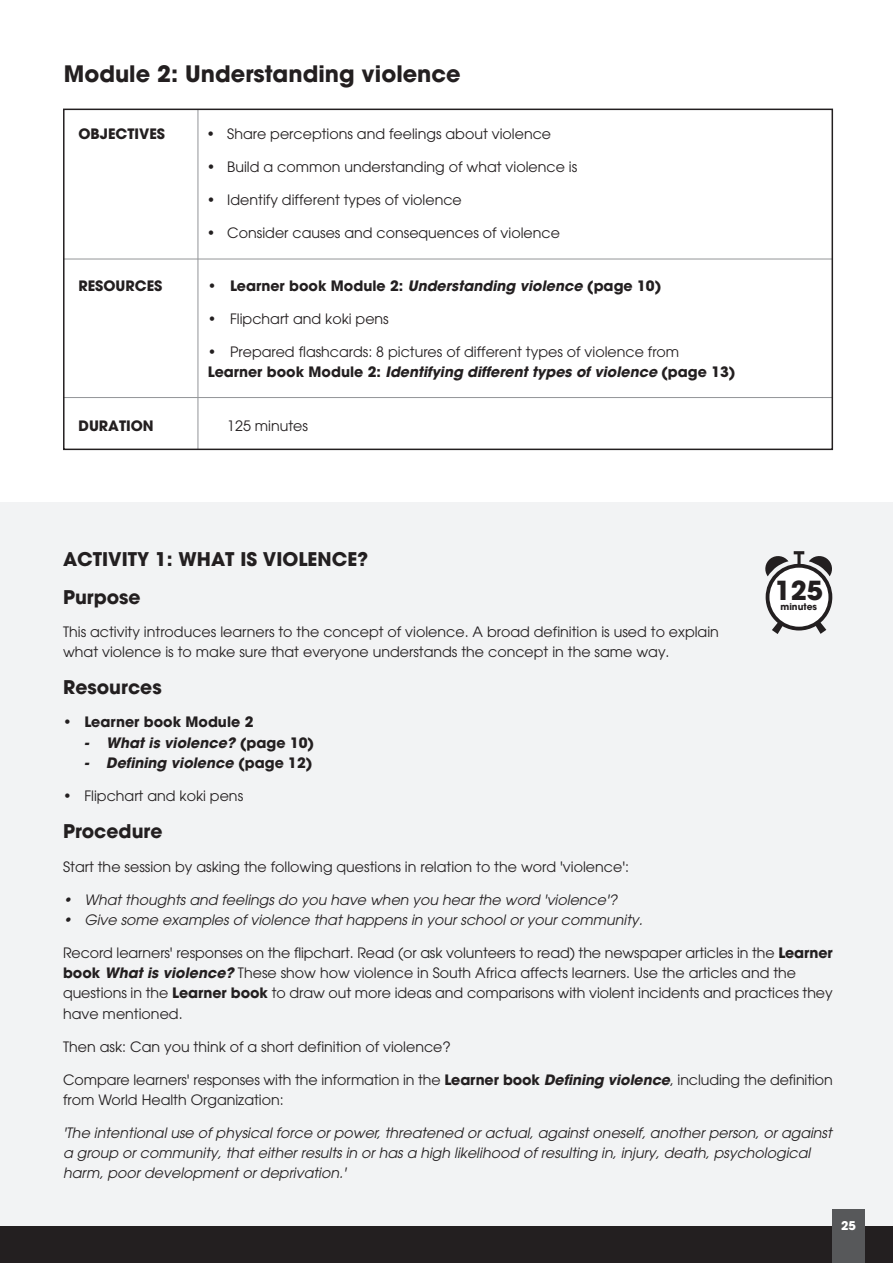
<style>
.page{position:relative;width:893px;height:1263px;background:#fff}
.page>*{position:absolute;margin:0;border:0;box-sizing:border-box;transform-origin:0 0}
.t1{font:700 26.1px "Avant Garde";color:#231f20}
.t2{font:700 22.5px "Avant Garde";color:#231f20}
.t3{font:700 18.75px/37.5px "Avant Garde";color:#231f20}
.t4{font:14.25px/20.2px "Avant Garde";color:#231f20}
.t5{font:italic 14.25px/20.2px "Avant Garde";color:#231f20}
.t6{font:700 14.25px "Avant Garde";color:#231f20}
.t7{font:italic 700 14.25px "Avant Garde";color:#231f20}
.t8{font:700 12px "Avant Garde";color:#fff}
.t9{font:700 9.15px "Avant Garde";color:#231f20}
.s1{font-weight:400}
.s2{font-style:italic}
.s3{font-weight:700}
.s4{font-weight:700;font-style:italic}
.s5{font-style:normal}
</style>
<div class="page">
<div style="left:0;top:503px;width:893px;height:760px;background:#f2f3f4"></div>
<div style="left:0;top:1226px;width:893px;height:37px;background:#231f20"></div>
<div style="left:832px;top:1209px;width:33px;height:54px;background:#57585a"></div>
<hr style="left:198px;top:109px;width:1px;height:340px;background:#939598">
<hr style="left:64px;top:397px;width:768px;height:1px;background:#939598">
<hr style="left:64px;top:259px;width:768px;height:1px;background:#939598">
<div style="left:63px;top:109px;width:770px;height:341px;border:2px solid #231f20"></div>
<svg style="left:765px;top:551px;width:68px;height:83px"></svg>
<div style="left:769px;top:568px;width:59px;height:59px;background:#fff;border-radius:50%"></div>
<h2 class="t2" style="left:64px;top:65px;width:398px">Module 2: Understanding violence</h2>
<p class="t6" style="left:78px;top:128px;width:88px">OBJECTIVES</p>
<p class="t4" style="left:207px;top:125px;width:346px">• Share perceptions and feelings about violence</p>
<p class="t4" style="left:207px;top:158px;width:372px">• Build a common understanding of what violence is</p>
<p class="t4" style="left:207px;top:191px;width:256px">• Identify different types of violence</p>
<p class="t4" style="left:207px;top:224px;width:355px">• Consider causes and consequences of violence</p>
<p class="t6" style="left:78px;top:280px;width:85px">RESOURCES</p>
<p class="t6" style="left:208px;top:280px;width:455px"><span class="s1">•</span> Learner book Module 2: <span class="s2">Understanding violence</span> (page 10)</p>
<p class="t4" style="left:208px;top:310px;width:183px">• Flipchart and koki pens</p>
<p class="t4" style="left:208px;top:343px;width:529px">• Prepared flashcards: 8 pictures of different types of violence from<br><span class="s3">Learner book Module 2:</span> <span class="s4">Identifying different types of violence</span><span class="s3">(page 13)</span></p>
<p class="t6" style="left:78px;top:420px;width:77px">DURATION</p>
<p class="t4" style="left:227px;top:417px;width:82px">125 minutes</p>
<h3 class="t3" style="left:63px;top:542px;width:307px">ACTIVITY 1: WHAT IS VIOLENCE?<br>Purpose</h3>
<p class="t4" style="left:63px;top:623px;width:657px">This activity introduces learners to the concept of violence. A broad definition is used to explain what violence is to make sure that everyone understands the concept in the same way.</p>
<h3 class="t3" style="left:63px;top:670px;width:100px">Resources</h3>
<p class="t6" style="left:63px;top:717px;width:192px"><span class="s1">•</span> Learner book Module 2</p>
<p class="t7" style="left:84px;top:737px;width:232px">- What is violence? <span class="s5">( p a g e 1 0 )</span></p>
<p class="t7" style="left:84px;top:757px;width:230px">- Defining violence <span class="s5">( p a g e 1 2 )</span></p>
<p class="t4" style="left:63px;top:787px;width:182px">• Flipchart and koki pens</p>
<h3 class="t3" style="left:63px;top:814px;width:101px">Procedure</h3>
<p class="t4" style="left:63px;top:857px;width:567px">Start the session by asking the following questions in relation to the word 'violence':</p>
<p class="t5" style="left:63px;top:890px;width:558px">• What thoughts and feelings do you have when you hear the word 'violence'?</p>
<p class="t5" style="left:63px;top:911px;width:584px">• Give some examples of violence that happens in your school or your community.</p>
<p class="t4" style="left:63px;top:944px;width:771px">Record learners' responses on the flipchart. Read (or ask volunteers to read) the newspaper articles in the <span class="s3">Learner book</span> <span class="s4">What is violence?</span> These show how violence in South Africa affects learners. Use the articles and the questions in the <span class="s3">Learner book</span> to draw out more ideas and comparisons with violent incidents and practices they have mentioned.</p>
<p class="t4" style="left:63px;top:1037px;width:389px">Then ask: Can you think of a short definition of violence?</p>
<p class="t4" style="left:63px;top:1070px;width:771px">Compare learners' responses with the information in the <span class="s3">Learner book</span> <span class="s4">Defining violence</span>, including the definition from World Health Organization:</p>
<p class="t5" style="left:63px;top:1124px;width:770px">'The intentional use of physical force or power, threatened or actual, against oneself, another person, or against a group or community, that either results in or has a high likelihood of resulting in, injury, death, psychological harm, poor development or deprivation.'</p>
<h1 class="t1" style="left:775px;top:580px;width:50px">125</h1>
<p class="t9" style="left:780px;top:603px;width:38px">minutes</p>
<p class="t8" style="left:841px;top:1221px;width:16px">25</p>
</div>
